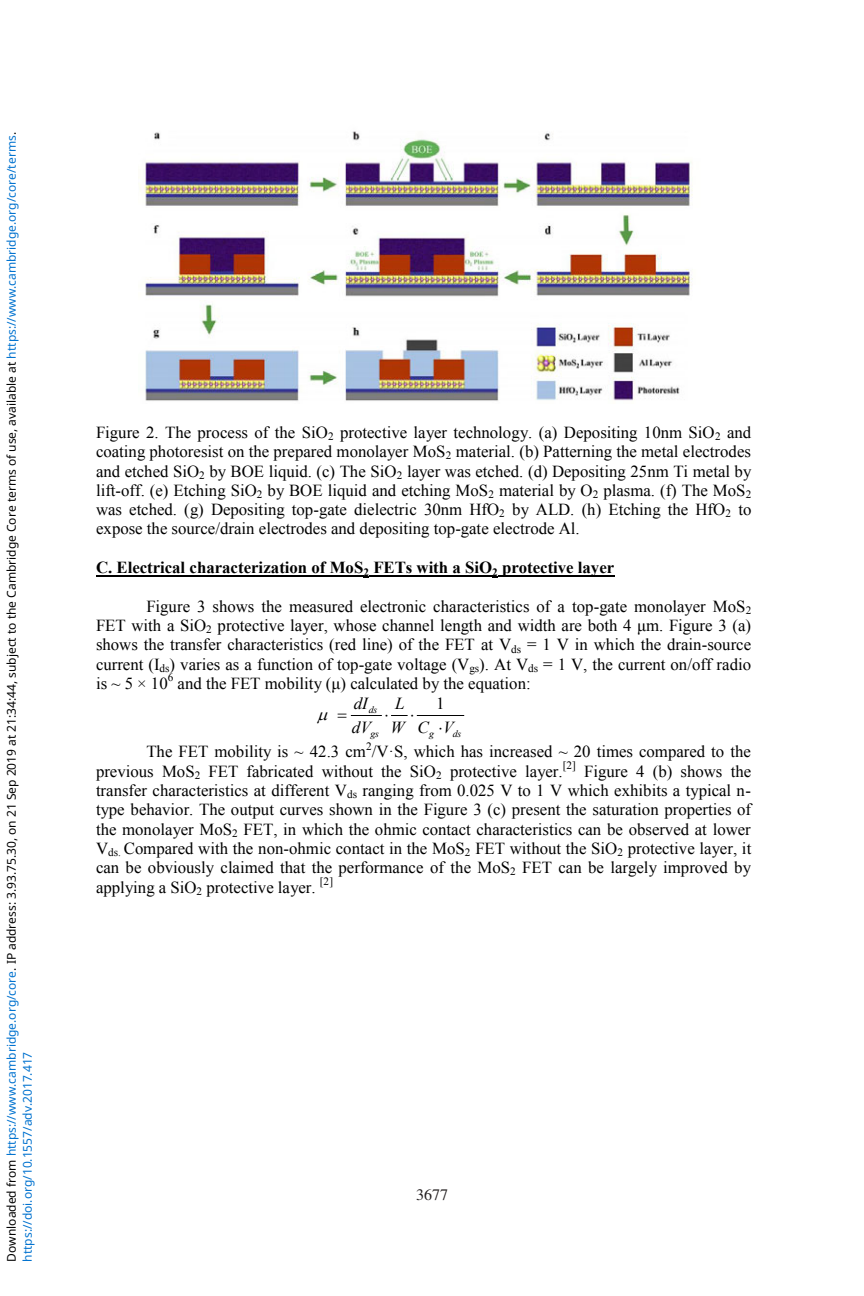
<style>
.page{position:relative;width:864px;height:1296px;background:#fff}
.page>*{position:absolute;margin:0;border:0;box-sizing:border-box;transform-origin:0 0}
.t1{font:16.8px/19.4px "Times New Roman";color:#000;text-align:justify}
.t2{font:700 16.8px "Times New Roman";color:#000}
.t3{font:16.8px "Times New Roman";color:#000}
.t4{font:italic 16.8px/23.8px "Times New Roman";letter-spacing:.365em;color:#000;text-align:center}
.t5{font:16px "Times";color:#231f20}
.t6{font:12px/15.8px "Noto Sans";color:#000}
.t7{font:11.2px "Times New Roman";color:#000}
.t8{font:italic 9.8px "Times New Roman";color:#000}
.s1{color:#0172cf}
.s2{font-style:inherit}
</style>
<div class="page">
<img style="left:139px;top:131px;width:554px;height:270px">
<hr style="left:96px;top:575px;width:267px;height:2px;background:#000">
<hr style="left:369px;top:575px;width:123px;height:2px;background:#000">
<hr style="left:498px;top:575px;width:117px;height:2px;background:#000">
<hr style="left:351px;top:715px;width:31px;height:1px;background:#000">
<hr style="left:417px;top:715px;width:47px;height:1px;background:#000">
<svg style="left:391px;top:715px;width:17px;height:1px"></svg>
<p class="t6" style="left:3px;top:1262px;width:1131px;rotate:-90deg">Downloaded from <span class="s1">https://www.cambridge.org/core</span>. IP address: 3.93.75.30, on 21 Sep 2019 at 21:34:44, subject to the Cambridge Core terms of use, available at <span class="s1">https://www.cambridge.org/core/terms</span>. <span class="s1">https://doi.org/10.1557/adv.2017.417</span></p>
<p class="t1" style="left:96px;top:422px;width:657px">Figure 2. The process of the SiO<sub>2</sub> protective layer technology. (a) Depositing 10nm SiO<sub>2</sub> and coating photoresist on the prepared monolayer MoS<sub>2</sub> material. (b) Patterning the metal electrodes and etched SiO<sub>2</sub> by BOE liquid. (c) The SiO<sub>2</sub> layer was etched. (d) Depositing 25nm Ti metal by lift-off. (e) Etching SiO<sub>2</sub> by BOE liquid and etching MoS<sub>2</sub> material by O<sub>2</sub> plasma. (f) The MoS<sub>2 </sub>was etched. (g) Depositing top-gate dielectric 30nm HfO<sub>2</sub> by ALD. (h) Etching the HfO<sub>2</sub> to expose the source/drain electrodes and depositing top-gate electrode Al.</p>
<p class="t2" style="left:96px;top:558px;width:520px">C. Electrical characterization of MoS<sub>2</sub> FETs with a SiO<sub>2</sub> protective layer</p>
<p class="t1" style="left:96px;top:596px;width:657px;text-indent:50px">Figure 3 shows the measured electronic characteristics of a top-gate monolayer MoS<sub>2<br></sub>FET with a SiO<sub>2</sub> <span class="s2">protective layer, whose channel length and width are both 4 μm. Figure 3 (a) </span>shows the transfer characteristics (red line) of the FET at V<sub>ds</sub> = 1 V in which the drain-source current (I<sub>ds</sub>) varies as a function of top-gate voltage (V<sub>gs</sub>). At V<sub>ds</sub> = 1 V, the current on/off radio is ~ 5 × 10</p>
<p class="t7" style="left:168px;top:671px;width:7px">6</p>
<p class="t3" style="left:178px;top:674px;width:355px"><span class="s2">and the FET mobility</span> (μ) calculated by the equation<span class="s2">:</span></p>
<p class="t8" style="left:369px;top:705px;width:10px">ds</p>
<p class="t4" style="left:354px;top:691px;width:16px">dI</p>
<p class="t1" style="left:436px;top:694px;width:10px">1</p>
<p class="t4" style="left:352px;top:692px;width:103px">L<br>dV WCV</p>
<p class="t1" style="left:146px;top:742px;width:606px">The FET mobility is ~ 42.3 cm /V·S, which has increased ~ 20 times compared to the</p>
<p class="t8" style="left:370px;top:728px;width:10px">gs</p>
<p class="t8" style="left:429px;top:728px;width:6px">g</p>
<p class="t8" style="left:453px;top:728px;width:10px">ds</p>
<p class="t7" style="left:366px;top:740px;width:7px">2</p>
<p class="t1" style="left:96px;top:761px;width:468px">previous MoS<sub>2</sub> FET fabricated without the SiO<sub>2</sub> protective layer.</p>
<p class="t7" style="left:563px;top:759px;width:15px">[2]</p>
<p class="t1" style="left:96px;top:761px;width:657px;text-indent:488px">Figure 4 (b) shows the transfer characteristics at different V<sub>ds</sub> ranging from 0.025 V to 1 V which exhibits a typical n&shy;type behavior. The output curves shown in the Figure 3 (c) present the saturation properties of the monolayer MoS<sub>2</sub> FET, in which the ohmic contact characteristics can be observed at lower V<sub>ds.</sub> Compared with the non-ohmic contact in the MoS<sub>2</sub> FET without the SiO<sub>2</sub> protective layer, it can be obviously claimed that the performance of the MoS<sub>2</sub> FET can be largely improved by applying a SiO<sub>2</sub> protective layer.</p>
<p class="t7" style="left:320px;top:875px;width:15px">[2]</p>
<p class="t5" style="left:416px;top:1189px;width:33px">3677</p>
</div>
